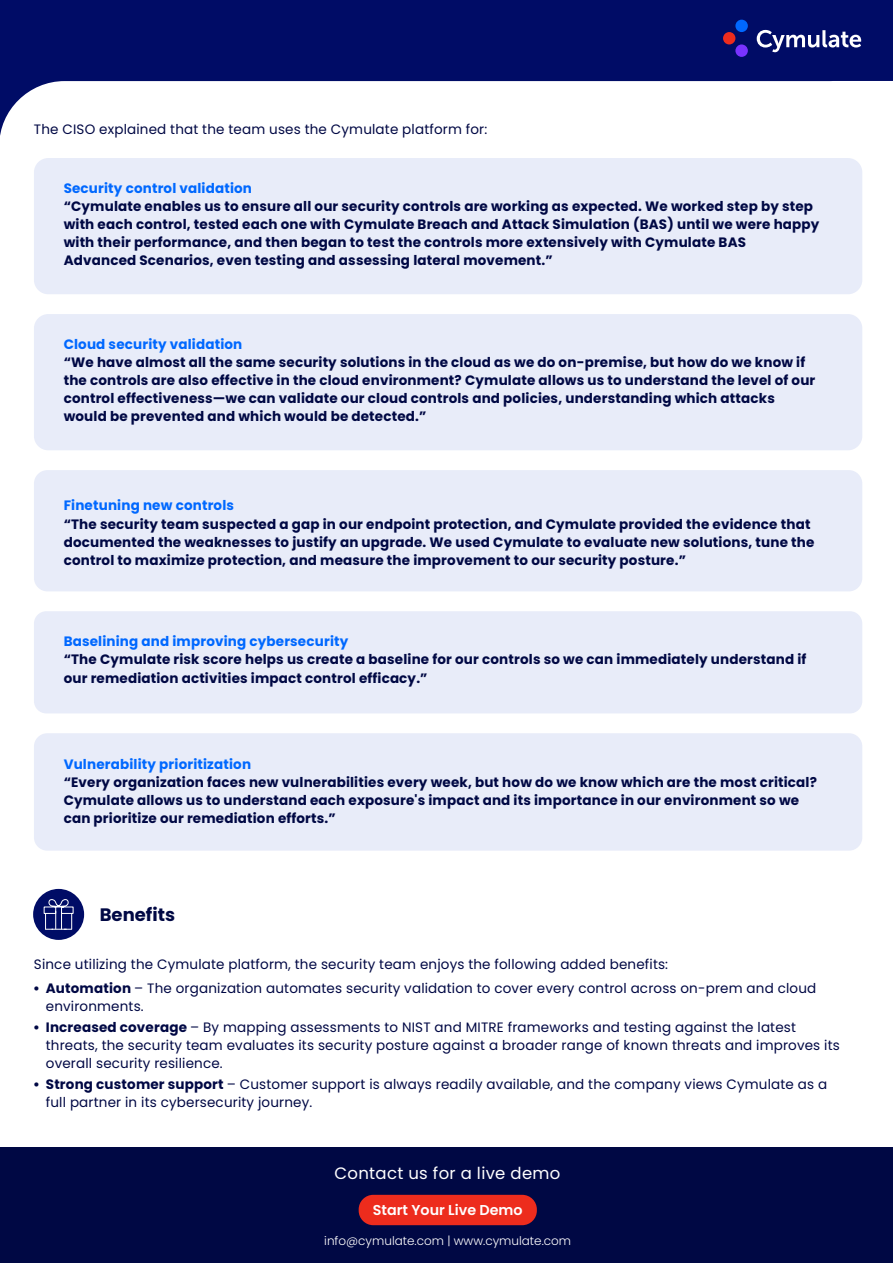
<style>
.page{position:relative;width:893px;height:1263px;background:#fff}
.page>*{position:absolute;margin:0;border:0;box-sizing:border-box;transform-origin:0 0}
.t1{font:700 18px "Poppins";color:#000844}
.t2{font:16.5px "Poppins";letter-spacing:.02em;color:#fff}
.t3{font:600 14.25px "Poppins";color:#fff}
.t4{font:700 13.65px/18px "Poppins";letter-spacing:.01em;color:#000844}
.t5{font:13.65px/18px "Poppins";letter-spacing:.01em;color:#000844}
.t6{font:700 13.65px "Poppins";letter-spacing:.01em;color:#0068ff}
.t7{font:300 12px "Poppins";color:#fff}
.s1{font-weight:700}
</style>
<div class="page">
<div style="left:34px;top:158px;width:828px;height:136px;background:#e8ecf9;border-radius:14px"></div>
<div style="left:34px;top:314px;width:828px;height:136px;background:#e8ecf9;border-radius:14px"></div>
<div style="left:34px;top:470px;width:828px;height:121px;background:#e8ecf9;border-radius:13px"></div>
<div style="left:34px;top:611px;width:828px;height:102px;background:#e8ecf9;border-radius:12px"></div>
<div style="left:34px;top:733px;width:828px;height:118px;background:#e8ecf9;border-radius:13px"></div>
<div style="left:33px;top:889px;width:51px;height:51px;background:#000c66;border-radius:25px"></div>
<svg style="left:43px;top:899px;width:31px;height:31px"></svg>
<div style="left:0;top:1147px;width:893px;height:116px;background:#000844"></div>
<div style="left:359px;top:1195px;width:178px;height:30px;background:#ed2c1d;border-radius:15px"></div>
<svg style="left:0;top:0;width:893px;height:136px;fill:#000c66"></svg>
<svg style="left:757px;top:30px;width:104px;height:22px"></svg>
<div style="left:723px;top:32px;width:12px;height:12px;background:#ed2c1d;border-radius:50%"></div>
<div style="left:735px;top:20px;width:13px;height:12px;background:#0068ff;border-radius:50%"></div>
<div style="left:735px;top:44px;width:13px;height:13px;background:#7933ff;border-radius:50%"></div>
<p class="t5" style="left:34px;top:121px;width:455px">The CISO explained that the team uses the Cymulate platform for:</p>
<p class="t6" style="left:64px;top:181px;width:190px">Security control validation</p>
<p class="t4" style="left:64px;top:198px;width:757px">“Cymulate enables us to ensure all our security controls are working as expected. We worked step by step with each control, tested each one with Cymulate Breach and Attack Simulation (BAS) until we were happy with their performance, and then began to test the controls more extensively with Cymulate BAS Advanced Scenarios, even testing and assessing lateral movement.”</p>
<p class="t6" style="left:64px;top:337px;width:180px">Cloud security validation</p>
<p class="t4" style="left:64px;top:354px;width:753px">“We have almost all the same security solutions in the cloud as we do on-premise, but how do we know if the controls are also effective in the cloud environment? Cymulate allows us to understand the level of our control effectiveness—we can validate our cloud controls and policies, understanding which attacks would be prevented and which would be detected.”</p>
<p class="t6" style="left:64px;top:498px;width:172px">Finetuning new controls</p>
<p class="t4" style="left:64px;top:515px;width:752px">“The security team suspected a gap in our endpoint protection, and Cymulate provided the evidence that documented the weaknesses to justify an upgrade. We used Cymulate to evaluate new solutions, tune the control to maximize protection, and measure the improvement to our security posture.”</p>
<p class="t6" style="left:64px;top:634px;width:286px">Baselining and improving cybersecurity</p>
<p class="t4" style="left:64px;top:651px;width:744px">“The Cymulate risk score helps us create a baseline for our controls so we can immediately understand if our remediation activities impact control efficacy.”</p>
<p class="t6" style="left:64px;top:756px;width:189px">Vulnerability prioritization</p>
<p class="t4" style="left:64px;top:773px;width:755px">“Every organization faces new vulnerabilities every week, but how do we know which are the most critical?<br>Cymulate allows us to understand each exposure's impact and its importance in our environment so we can prioritize our remediation efforts.”</p>
<h1 class="t1" style="left:100px;top:904px;width:77px">Benefits</h1>
<p class="t5" style="left:34px;top:956px;width:636px">Since utilizing the Cymulate platform, the security team enjoys the following added benefits:</p>
<p class="t5" style="left:46px;top:979px;width:772px;text-indent:-13px"><span class="s1">ï Automation</span> – The organization automates security validation to cover every control across on-prem and cloud environments.</p>
<p class="t5" style="left:46px;top:1018px;width:795px;text-indent:-13px"><span class="s1">ï Increased coverage</span> – By mapping assessments to NIST and MITRE frameworks and testing against the latest threats, the security team evaluates its security posture against a broader range of known threats and improves its overall security resilience.</p>
<p class="t5" style="left:46px;top:1075px;width:783px;text-indent:-13px"><span class="s1">ï Strong customer support</span> – Customer support is always readily available, and the company views Cymulate as a full partner in its cybersecurity journey.</p>
<p class="t2" style="left:334px;top:1163px;width:227px">Contact us for a live demo</p>
<p class="t3" style="left:373px;top:1202px;width:151px">Start Your Live Demo</p>
<p class="t7" style="left:324px;top:1236px;width:248px">info@cymulate.com | www.cymulate.com</p>
</div>
